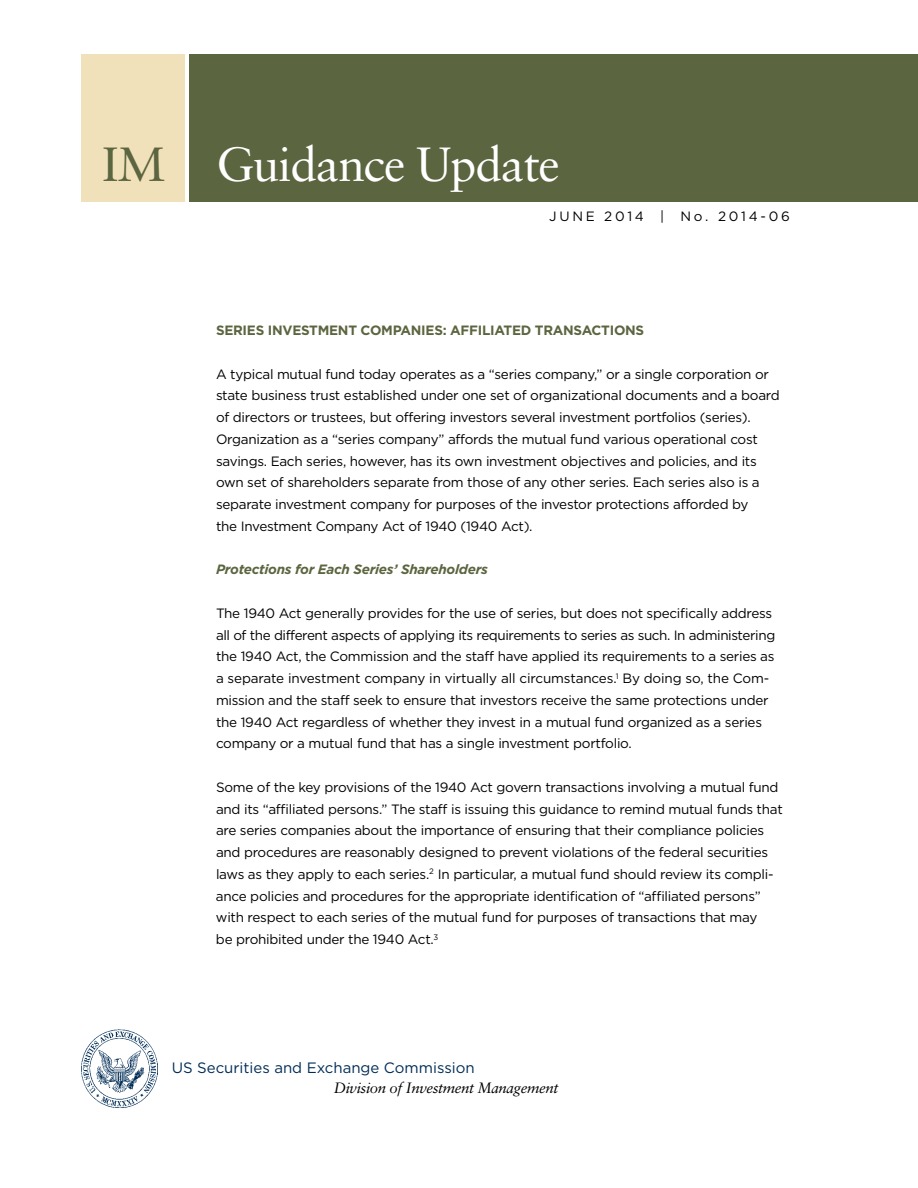
<style>
.page{position:relative;width:918px;height:1188px;background:#fff}
.page>*{position:absolute;margin:0;border:0;box-sizing:border-box;transform-origin:0 0}
.t1{font:48px "Sabon";letter-spacing:-.025em;color:#fff}
.t2{font:15px "Gotham HTF";color:#002d56}
.t3{font:italic 15px "Sabon";letter-spacing:-.025em;color:#000}
.t4{font:13.5px/21.8px "Gotham HTF";letter-spacing:-.02em;color:#000}
.t5{font:700 13.5px "Gotham HTF";letter-spacing:-.02em;color:#5b653f}
.t6{font:italic 700 13.5px "Gotham HTF";letter-spacing:-.02em;color:#5b653f}
.t7{font:13.5px "Gotham HTF";letter-spacing:.2em;color:#000}
.s1{color:#5b653f}
</style>
<div class="page">
<div style="left:81px;top:54px;width:104px;height:148px;background:#f1e1bb"></div>
<div style="left:189px;top:54px;width:729px;height:148px;background:#5b653f"></div>
<img style="left:81px;top:1030px;width:77px;height:77px">
<h1 class="t1" style="left:103px;top:135px;width:459px"><span class="s1">IM</span> Guidance Update</h1>
<p class="t7" style="left:549px;top:209px;width:242px">JUNE 2014 | No. 2014-06</p>
<p class="t5" style="left:216px;top:323px;width:430px">SERIES INVESTMENT COMPANIES: AFFILIATED TRANSACTIONS</p>
<p class="t4" style="left:216px;top:363px;width:565px">A typical mutual fund today operates as a “series company,” or a single corporation or state business trust established under one set of organizational documents and a board of directors or trustees, but offering investors several investment portfolios (series).<br>Organization as a “series company” affords the mutual fund various operational cost savings. Each series, however, has its own investment objectives and policies, and its own set of shareholders separate from those of any other series. Each series also is a separate investment company for purposes of the investor protections afforded by<br>the Investment Company Act of 1940 (1940 Act).</p>
<p class="t6" style="left:216px;top:562px;width:273px">Protections for Each Series’ Shareholders</p>
<p class="t4" style="left:216px;top:602px;width:561px">The 1940 Act generally provides for the use of series, but does not specifically address all of the different aspects of applying its requirements to series as such. In administering the 1940 Act, the Commission and the staff have applied its requirements to a series as a separate investment company in virtually all circumstances.<sup>1</sup> By doing so, the Com&shy;mission and the staff seek to ensure that investors receive the same protections under the 1940 Act regardless of whether they invest in a mutual fund organized as a series company or a mutual fund that has a single investment portfolio.</p>
<p class="t4" style="left:216px;top:776px;width:568px">Some of the key provisions of the 1940 Act govern transactions involving a mutual fund and its “affiliated persons.” The staff is issuing this guidance to remind mutual funds that are series companies about the importance of ensuring that their compliance policies and procedures are reasonably designed to prevent violations of the federal securities laws as they apply to each series.<sup>2</sup> In particular, a mutual fund should review its compli&shy;ance policies and procedures for the appropriate identification of “affiliated persons” with respect to each series of the mutual fund for purposes of transactions that may<br>be prohibited under the 1940 Act.<sup>3</sup></p>
<p class="t2" style="left:172px;top:1059px;width:304px">US Securities and Exchange Commission</p>
<p class="t3" style="left:334px;top:1079px;width:226px">Division of Investment Management</p>
</div>
